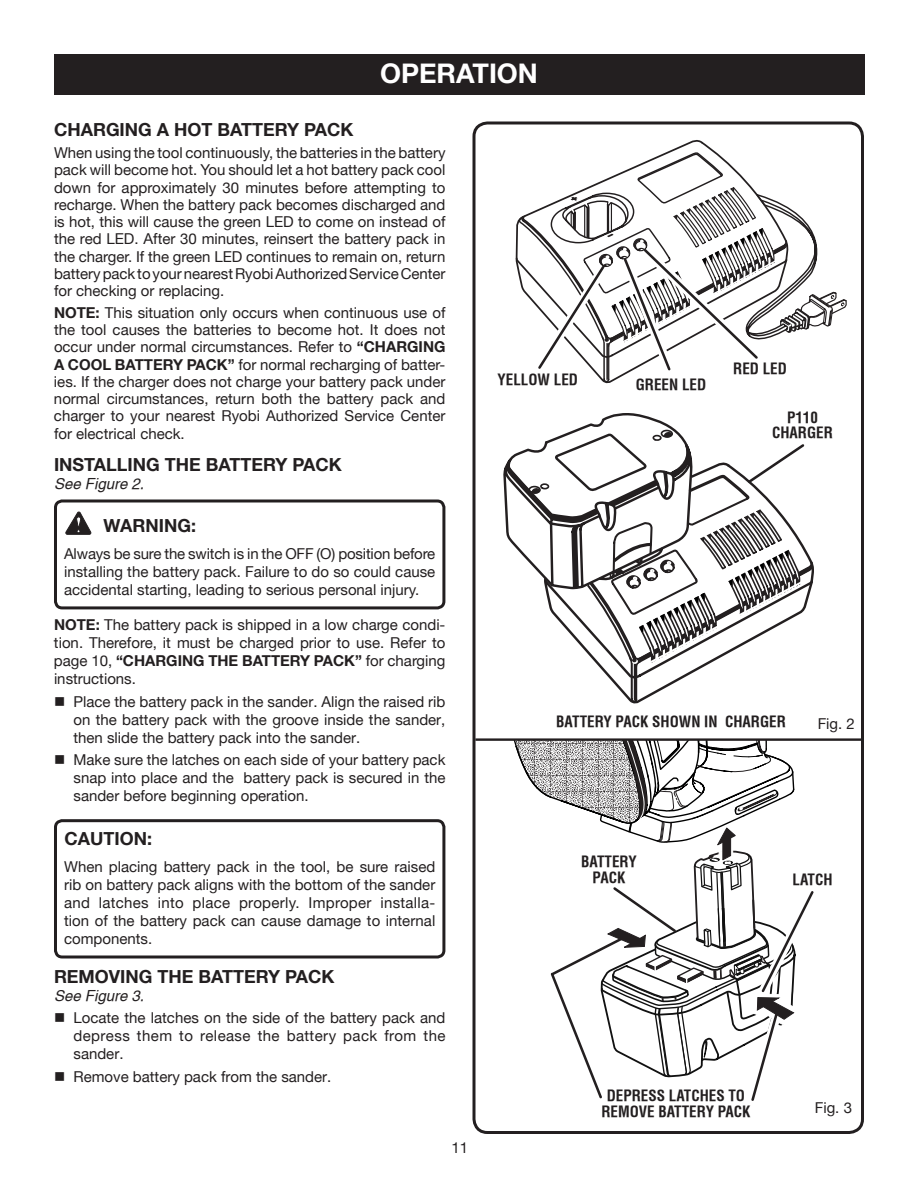
<style>
.page{position:relative;width:918px;height:1188px;background:#fff}
.page>*{position:absolute;margin:0;border:0;box-sizing:border-box;transform-origin:0 0}
.t1{font:700 27px "Helvetica Neue";color:#fff}
.t2{font:700 18px "Helvetica Neue";color:#231f20}
.t3{font:15px/17.2px "Helvetica Neue";color:#231f20;text-align:justify}
.t4{font:700 condensed 15px/15.8px "Helvetica";color:#231f20;text-align:center}
.t5{font:italic 15px "Helvetica";color:#231f20}
.s1{font-weight:700}
</style>
<div class="page">
<svg style="left:472px;top:121px;width:392px;height:1011px"></svg>
<div style="left:54px;top:54px;width:811px;height:40px;background:#231f20"></div>
<hr style="left:475px;top:738px;width:387px;height:3px;background:#231f20">
<svg style="left:515px;top:140px;width:273px;height:244px"></svg>
<svg style="left:516px;top:151px;width:331px;height:233px"></svg>
<svg style="left:503px;top:413px;width:311px;height:290px"></svg>
<svg style="left:54px;top:819px;width:392px;height:138px"></svg>
<svg style="left:54px;top:499px;width:392px;height:109px"></svg>
<svg style="left:501px;top:740px;width:316px;height:363px"></svg>
<h1 class="t1" style="left:380px;top:56px;width:159px">OPERATION</h1>
<p class="t2" style="left:54px;top:118px;width:301px">CHARGING A HOT BATTERY PACK</p>
<p class="t3" style="left:54px;top:144px;width:393px">When using the tool continuously, the batteries in the battery pack will become hot. You should let a hot battery pack cool down for approximately 30 minutes before attempting to recharge. When the battery pack becomes discharged and is hot, this will cause the green LED to come on instead of the red LED. After 30 minutes, reinsert the battery pack in the charger. If the green LED continues to remain on, return battery pack to your nearest Ryobi Authorized Service Center for checking or replacing.</p>
<p class="t3" style="left:54px;top:304px;width:393px"><span class="s1">NOTE:</span> This situation only occurs when continuous use of the tool causes the batteries to become hot. It does not occur under normal circumstances. Refer to <span class="s1">“CHARGING A COOL BATTERY PACK”</span> for normal recharging of batter&shy;ies. If the charger does not charge your battery pack under normal circumstances, return both the battery pack and charger to your nearest Ryobi Authorized Service Center for electrical check.</p>
<p class="t2" style="left:54px;top:453px;width:289px">INSTALLING THE BATTERY PACK</p>
<p class="t5" style="left:54px;top:475px;width:92px">See Figure 2.</p>
<p class="t2" style="left:104px;top:515px;width:94px">WARNING:</p>
<p class="t3" style="left:64px;top:545px;width:373px;line-height:18px">Always be sure the switch is in the OFF (O) position before installing the battery pack. Failure to do so could cause accidental starting, leading to serious personal injury.</p>
<p class="t3" style="left:54px;top:616px;width:393px;line-height:18px"><span class="s1">NOTE:</span> The battery pack is shipped in a low charge condi&shy;tion. Therefore, it must be charged prior to use. Refer to page 10, <span class="s1">“CHARGING THE BATTERY PACK”</span> for charging instructions.</p>
<p class="t3" style="left:74px;top:692px;width:373px;line-height:18px;text-indent:-20px">■ Place the battery pack in the sander. Align the raised rib on the battery pack with the groove inside the sander, then slide the battery pack into the sander.</p>
<p class="t3" style="left:74px;top:751px;width:373px;line-height:18px;text-indent:-20px">■ Make sure the latches on each side of your battery pack snap into place and the battery pack is secured in the sander before beginning operation.</p>
<p class="t2" style="left:64px;top:827px;width:89px">CAUTION:</p>
<p class="t3" style="left:64px;top:857px;width:373px;line-height:18px">When placing battery pack in the tool, be sure raised rib on battery pack aligns with the bottom of the sander and latches into place properly. Improper installa&shy;tion of the battery pack can cause damage to internal components.</p>
<p class="t2" style="left:54px;top:965px;width:282px">REMOVING THE BATTERY PACK</p>
<p class="t5" style="left:54px;top:987px;width:92px">See Figure 3.</p>
<p class="t3" style="left:74px;top:1009px;width:373px;line-height:18px;text-indent:-20px">■ Locate the latches on the side of the battery pack and depress them to release the battery pack from the sander.</p>
<p class="t3" style="left:54px;top:1067px;width:279px">■ Remove battery pack from the sander.</p>
<p class="t3" style="left:451px;top:1139px;width:18px">11</p>
<p class="t4" style="left:498px;top:372px;width:82px">YELLOW LED</p>
<p class="t4" style="left:636px;top:377px;width:72px">GREEN LED</p>
<p class="t4" style="left:733px;top:361px;width:55px">RED LED</p>
<p class="t4" style="left:772px;top:409px;width:62px">P110<br>CHARGER</p>
<p class="t4" style="left:556px;top:714px;width:231px">BATTERY PACK SHOWN IN CHARGER</p>
<p class="t3" style="left:818px;top:715px;width:39px">Fig. 2</p>
<p class="t4" style="left:581px;top:853px;width:57px">BATTERY<br>PACK</p>
<p class="t4" style="left:793px;top:871px;width:42px">LATCH</p>
<p class="t4" style="left:601px;top:1088px;width:151px">DEPRESS LATCHES TO<br>REMOVE BATTERY PACK</p>
<p class="t3" style="left:815px;top:1099px;width:39px">Fig. 3</p>
</div>
